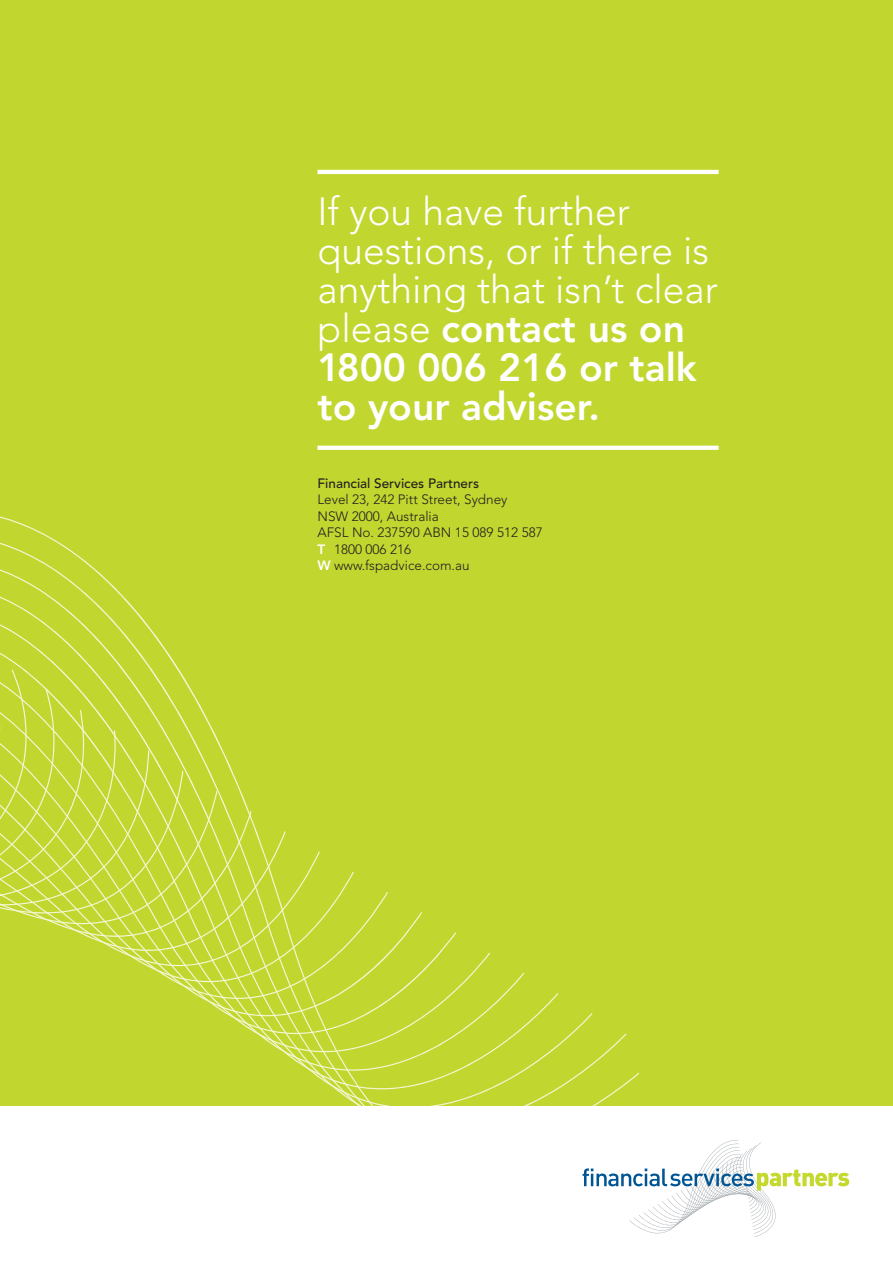
<style>
.page{position:relative;width:893px;height:1263px;background:#fff}
.page>*{position:absolute;margin:0;border:0;box-sizing:border-box;transform-origin:0 0}
.t1{font:300 39px/39px "Avenir LT Std";color:#fff}
.t2{font:300 13.5px/16.5px "Avenir LT Std";color:#231f20}
.t3{font:500 13.5px "Avenir LT Std";color:#231f20}
.s1{font-weight:800}
.s2{font-weight:800;color:#fff}
</style>
<div class="page">
<div style="left:0;top:0;width:893px;height:1106px;background:#c1d72f"></div>
<svg style="left:0;top:624px;width:558px;height:470px"></svg>
<svg style="left:0;top:653px;width:524px;height:421px"></svg>
<svg style="left:286px;top:678px;width:204px;height:376px"></svg>
<svg style="left:286px;top:704px;width:170px;height:331px"></svg>
<svg style="left:286px;top:730px;width:136px;height:286px"></svg>
<svg style="left:286px;top:753px;width:102px;height:249px"></svg>
<svg style="left:286px;top:774px;width:68px;height:213px"></svg>
<svg style="left:286px;top:795px;width:34px;height:177px"></svg>
<svg style="left:0;top:649px;width:286px;height:414px"></svg>
<hr style="left:317px;top:170px;width:402px;height:4px;background:#fff">
<svg style="left:317px;top:446px;width:402px;height:4px;background:#fdfdf9"></svg>
<svg style="left:583px;top:1140px;width:266px;height:97px"></svg>
<p class="t1" style="left:317px;top:192px;width:402px">If you have further questions, or if there is anything that isn’t clear please <span class="s1">contact us on<br>1800 006 216 or talk to your adviser.</span></p>
<p class="t3" style="left:317px;top:475px;width:163px">Financial Services Partners</p>
<p class="t2" style="left:317px;top:491px;width:227px">Level 23, 242 Pitt Street, Sydney<br>NSW 2000, Australia<br>AFSL No. 237590 ABN 15 089 512 587<br><span class="s2">T</span> 1800 006 216<br><span class="s2">W</span> www.fspadvice.com.au</p>
</div>
